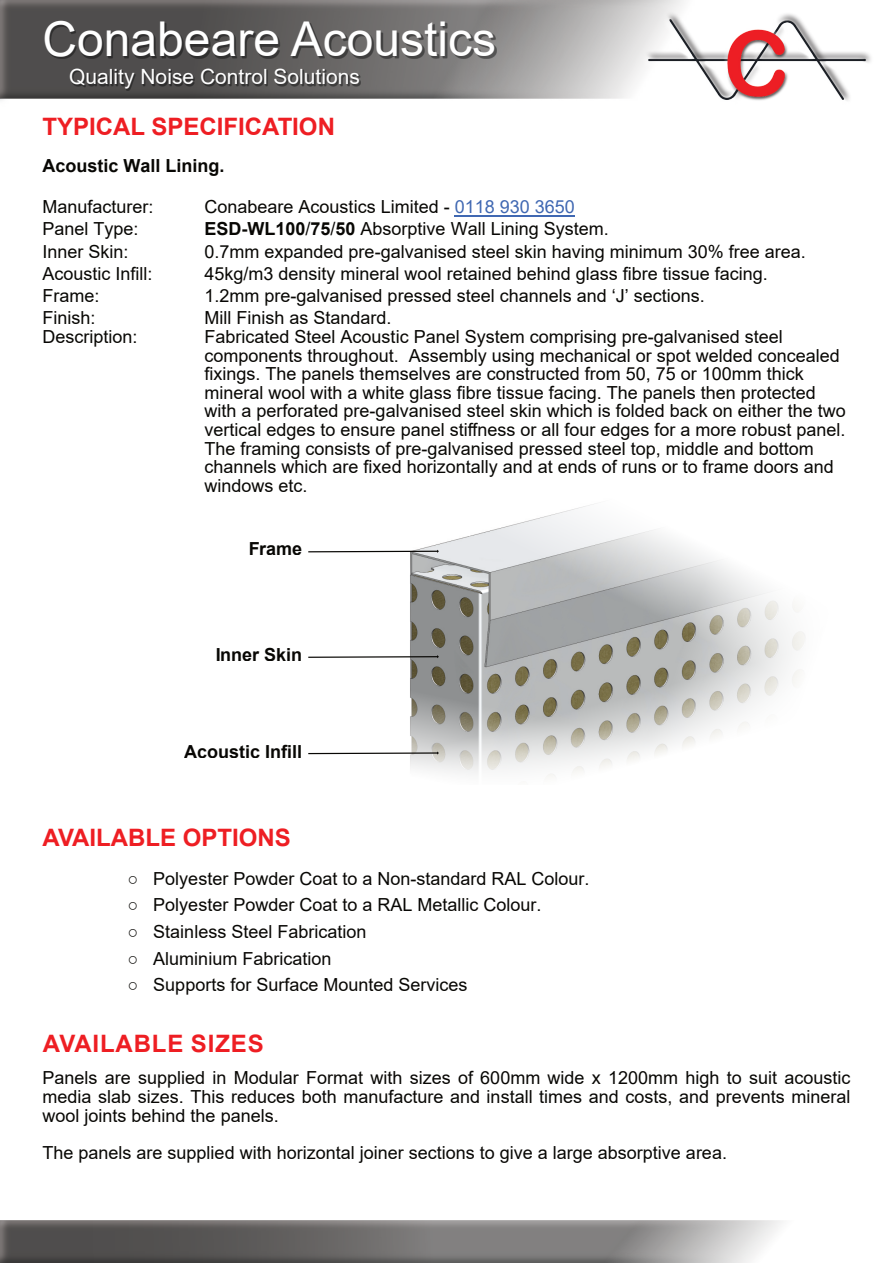
<style>
.page{position:relative;width:893px;height:1263px;background:#fff}
.page>*{position:absolute;margin:0;border:0;box-sizing:border-box;transform-origin:0 0}
.t1{font:48px "Arial";color:#fff}
.t2{font:700 24px "Arial";color:#ee1e23}
.t3{font:700 24px "Arial";letter-spacing:.035em;color:#ee1e23}
.t4{font:21px "Arial";color:#fff}
.t5{font:18px/18.6px "Arial";color:#080704}
.t6{font:700 18px "Arial";color:#080704}
.s1{color:#4068b2}
.s2{font-weight:700}
</style>
<div class="page">
<img style="left:0;top:0;width:684px;height:101px">
<img style="left:0;top:1220px;width:783px;height:43px">
<img style="left:46px;top:22px;width:451px;height:37px">
<img style="left:71px;top:70px;width:290px;height:21px">
<img style="left:640px;top:12px;width:231px;height:89px">
<img style="left:410px;top:504px;width:395px;height:273px">
<hr style="left:455px;top:215px;width:120px;height:1px;background:#4068b2">
<svg style="left:308px;top:549px;width:131px;height:4px"></svg>
<svg style="left:308px;top:655px;width:131px;height:4px"></svg>
<svg style="left:308px;top:751px;width:131px;height:4px"></svg>
<h1 class="t1" style="left:43px;top:21px;width:455px">Conabeare Acoustics</h1>
<p class="t4" style="left:69px;top:69px;width:292px">Quality Noise Control Solutions</p>
<h2 class="t2" style="left:43px;top:118px;width:294px">TYPICAL SPECIFICATION</h2>
<p class="t6" style="left:43px;top:159px;width:184px">Acoustic Wall Lining.</p>
<p class="t5" style="left:43px;top:199px;width:113px">Manufacturer:</p>
<p class="t5" style="left:205px;top:199px;width:372px">Conabeare Acoustics Limited - <span class="s1">0118 930 3650</span></p>
<p class="t5" style="left:43px;top:221px;width:98px">Panel Type:</p>
<p class="t5" style="left:205px;top:221px;width:406px"><span class="s2">ESD-WL100</span>/<span class="s2">75</span>/<span class="s2">50</span> Absorptive Wall Lining System.</p>
<p class="t5" style="left:43px;top:244px;width:88px">Inner Skin:</p>
<p class="t5" style="left:205px;top:244px;width:603px">0.7mm expanded pre-galvanised steel skin having minimum 30% free area.</p>
<p class="t5" style="left:43px;top:266px;width:112px">Acoustic Infill:</p>
<p class="t5" style="left:205px;top:266px;width:565px">45kg/m3 density mineral wool retained behind glass fibre tissue facing.</p>
<p class="t5" style="left:43px;top:288px;width:59px">Frame:</p>
<p class="t5" style="left:205px;top:288px;width:502px">1.2mm pre-galvanised pressed steel channels and ‘J’ sections.</p>
<p class="t5" style="left:43px;top:310px;width:55px">Finish:</p>
<p class="t5" style="left:205px;top:310px;width:189px">Mill Finish as Standard.</p>
<p class="t5" style="left:43px;top:329px;width:97px">Description:</p>
<p class="t5" style="left:205px;top:329px;width:643px">Fabricated Steel Acoustic Panel System comprising pre-galvanised steel components throughout. Assembly using mechanical or spot welded concealed fixings. The panels themselves are constructed from 50, 75 or 100mm thick mineral wool with a white glass fibre tissue facing. The panels then protected with a perforated pre-galvanised steel skin which is folded back on either the two vertical edges to ensure panel stiffness or all four edges for a more robust panel.<br>The framing consists of pre-galvanised pressed steel top, middle and bottom channels which are fixed horizontally and at ends of runs or to frame doors and windows etc.</p>
<p class="t6" style="left:248px;top:541px;width:56px">Frame</p>
<p class="t6" style="left:215px;top:647px;width:89px">Inner Skin</p>
<p class="t6" style="left:184px;top:744px;width:120px">Acoustic Infill</p>
<h2 class="t2" style="left:43px;top:828px;width:250px">AVAILABLE OPTIONS</h2>
<p class="t5" style="left:127px;top:870px;width:464px">○ Polyester Powder Coat to a Non-standard RAL Colour.</p>
<p class="t5" style="left:127px;top:897px;width:416px">○ Polyester Powder Coat to a RAL Metallic Colour.</p>
<p class="t5" style="left:127px;top:924px;width:240px">○ Stainless Steel Fabrication</p>
<p class="t5" style="left:127px;top:951px;width:205px">○ Aluminium Fabrication</p>
<p class="t5" style="left:127px;top:977px;width:342px">○ Supports for Surface Mounted Services</p>
<h2 class="t3" style="left:43px;top:1034px;width:222px">AVAILABLE SIZES</h2>
<p class="t5" style="left:43px;top:1070px;width:809px;text-align:justify">Panels are supplied in Modular Format with sizes of 600mm wide x 1200mm high to suit acoustic media slab sizes. This reduces both manufacture and install times and costs, and prevents mineral wool joints behind the panels.</p>
<p class="t5" style="left:43px;top:1145px;width:686px">The panels are supplied with horizontal joiner sections to give a large absorptive area.</p>
</div>
